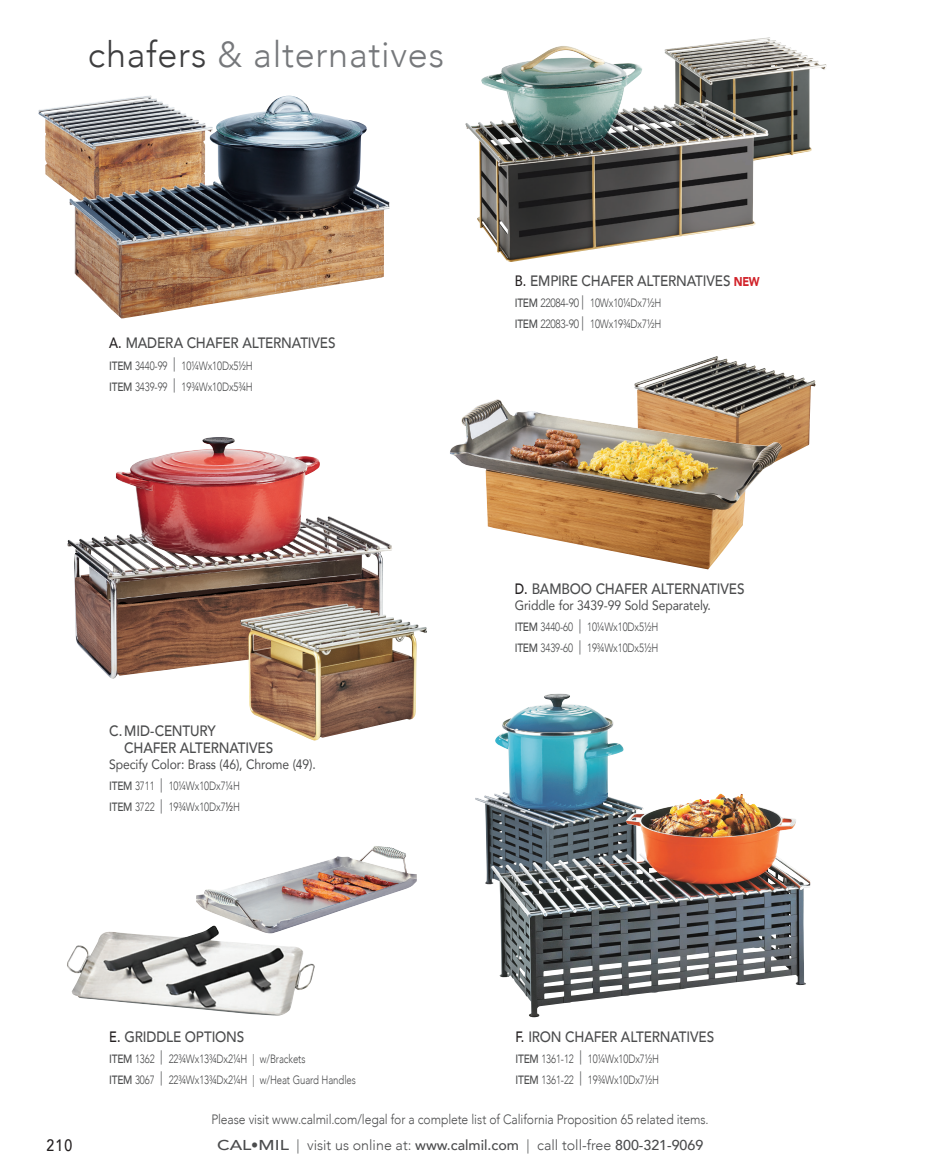
<style>
.page{position:relative;width:932px;height:1175px;background:#fff}
.page>*{position:absolute;margin:0;border:0;box-sizing:border-box;transform-origin:0 0}
.t1{font:300 36px "Avenir";letter-spacing:.02em;color:#76787b}
.t2{font:500 16.5px "Avenir";color:#231f20;scale:.85 1}
.t3{font:500 15px/17.2px "Avenir";letter-spacing:-.015em;color:#4b4c4d;scale:.9 1}
.t4{font:500 14.25px "Avenir";color:#4b4c4d;scale:1.25 1}
.t5{font:300 13.5px "Avenir";letter-spacing:-.005em;color:#4b4c4d;scale:.9 1}
.t6{font:13.5px "Avenir";letter-spacing:-.01em;color:#4b4c4d;scale:.9 1}
.t7{font:300 12px/21px "Avenir";letter-spacing:-.01em;color:#4b4c4d;scale:.8 1}
.t8{font:300 12px/21px "Avenir";letter-spacing:-.01em;color:#4b4c4d;scale:.85 1}
.s1{color:#3e3e3f}
.s2{color:#231f20}
.s3{font-weight:500}
.s4{font-size:14.25px;color:#57585a}
.s5{font-weight:900;font-size:12.75px;color:#d1232a}
.s6{font-weight:300}
</style>
<div class="page">
<img style="left:38px;top:95px;width:113px;height:110px">
<img style="left:634px;top:356px;width:181px;height:103px">
<img style="left:696px;top:37px;width:131px;height:121px">
<img style="left:196px;top:846px;width:221px;height:79px">
<img style="left:70px;top:96px;width:319px;height:222px">
<img style="left:67px;top:437px;width:325px;height:241px">
<img style="left:465px;top:46px;width:304px;height:216px">
<img style="left:450px;top:399px;width:331px;height:170px">
<img style="left:475px;top:693px;width:149px;height:192px">
<img style="left:491px;top:794px;width:228px;height:223px">
<img style="left:67px;top:925px;width:248px;height:90px">
<img style="left:240px;top:604px;width:187px;height:136px">
<h1 class="t1" style="left:88px;top:33px;width:357px"><span class="s1">chafers</span> &amp; alternatives</h1>
<p class="t3" style="left:109px;top:334px;width:253px"><span class="s2">A.</span> MADERA CHAFER ALTERNATIVES</p>
<p class="t7" style="left:109px;top:355px;width:181px"><span class="s3">ITEM</span> 3440-99 <span class="s4">|</span> 10¼Wx10Dx5½H<br><span class="s3">ITEM</span> 3439-99 <span class="s4">|</span> 19¾Wx10Dx5¾H</p>
<p class="t3" style="left:124px;top:721px;width:167px;text-indent:-15px">C.MID-CENTURY<br>CHAFER ALTERNATIVES</p>
<p class="t6" style="left:109px;top:754px;width:231px">Specify Color: Brass (46), Chrome (49).</p>
<p class="t7" style="left:109px;top:775px;width:165px"><span class="s3">ITEM</span> 3711 <span class="s4">|</span> 10¼Wx10Dx7¼H<br><span class="s3">ITEM</span> 3722 <span class="s4">|</span> 19¾Wx10Dx7<span class="s2">½</span>H</p>
<p class="t3" style="left:515px;top:272px;width:273px"><span class="s2">B.</span> EMPIRE CHAFER ALTERNATIVES <span class="s5">NEW</span></p>
<p class="t8" style="left:515px;top:293px;width:174px"><span class="s3">ITEM</span> 22084-90 <span class="s4">|</span> 10Wx10¼Dx7½H<br><span class="s3">ITEM</span> 22083-90 <span class="s4">|</span> 10Wx19¾Dx7½H</p>
<p class="t3" style="left:515px;top:579px;width:257px"><span class="s2">D.</span> BAMBOO CHAFER ALTERNATIVES</p>
<p class="t6" style="left:515px;top:594px;width:219px">Griddle for 3439-99 Sold Separately.</p>
<p class="t7" style="left:515px;top:616px;width:181px"><span class="s3">ITEM</span> 3440-60 <span class="s4">|</span> 10¼Wx10Dx5½H<br><span class="s3">ITEM</span> 3439-60 <span class="s4">|</span> 19¾Wx10Dx5½H</p>
<p class="t3" style="left:109px;top:1027px;width:152px"><span class="s2">E.</span> GRIDDLE OPTIONS</p>
<p class="t7" style="left:109px;top:1048px;width:310px"><span class="s3">ITEM</span> 1362 <span class="s4">|</span> 22¾Wx13¾Dx2¼H | w/Brackets<br><span class="s3">ITEM</span> 3067 <span class="s4">|</span> 22¾Wx13¾Dx2¼H | w/Heat Guard Handles</p>
<p class="t3" style="left:515px;top:1027px;width:222px"><span class="s2">F.</span> IRON CHAFER ALTERNATIVES</p>
<p class="t7" style="left:515px;top:1048px;width:181px"><span class="s3">ITEM</span> 1361-12 <span class="s4">|</span> 10¼Wx10Dx7½H<br><span class="s3">ITEM</span> 1361-22 <span class="s4">|</span> 19¾Wx10Dx7½H</p>
<p class="t5" style="left:211px;top:1110px;width:554px">Please visit www.calmil.com/legal for a complete list of California Proposition 65 related items.</p>
<h2 class="t2" style="left:46px;top:1130px;width:32px">210</h2>
<p class="t4" style="left:217px;top:1132px;width:390px">CAL•MIL <span class="s6">| visit us online at:</span> www.calmil.com <span class="s6">| call toll-free</span> 800-321-9069</p>
</div>
